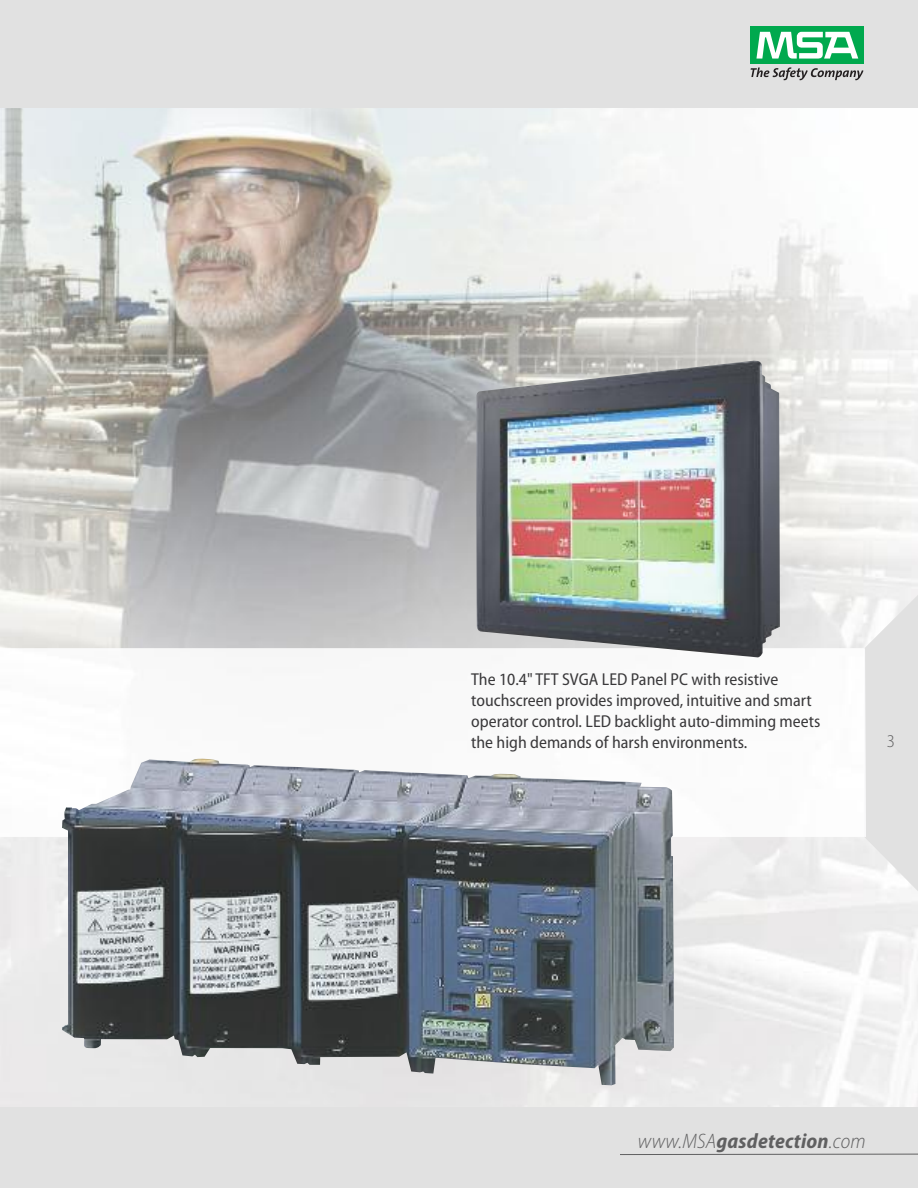
<style>
.page{position:relative;width:918px;height:1188px;background:#fff}
.page>*{position:absolute;margin:0;border:0;box-sizing:border-box;transform-origin:0 0}
.t1{font:italic 700 semi-condensed 21px "Myriad Pro";letter-spacing:.01em;color:#606061}
.t2{font:300 semi-condensed 18px "Myriad Pro";color:#606061}
.t3{font:semi-condensed 17.25px/21px "Myriad Pro";color:#39383a}
.s1{font-weight:300}
</style>
<div class="page">
<img style="left:0;top:108px;width:918px;height:999px">
<img style="left:0;top:648px;width:864px;height:189px">
<svg style="left:864px;top:552px;width:54px;height:381px"></svg>
<div style="left:1px;top:1107px;width:917px;height:81px;background:#e1e1e1"></div>
<div style="left:0;top:0;width:918px;height:108px;background:#e1e1e1"></div>
<div style="left:751px;top:26px;width:113px;height:38px;background:#00a94e"></div>
<svg style="left:756px;top:32px;width:102px;height:27px"></svg>
<svg style="left:751px;top:67px;width:113px;height:13px"></svg>
<svg style="left:620px;top:1153px;width:298px;height:2px"></svg>
<hr style="left:0;top:1107px;width:1px;height:81px;background:#e1e1e1">
<img style="left:62px;top:759px;width:612px;height:326px">
<img style="left:476px;top:360px;width:304px;height:297px">
<p class="t3" style="left:471px;top:670px;width:351px">The 10.4" TFT SVGA LED Panel PC with resistive touchscreen provides improved, intuitive and smart operator control. LED backlight auto-dimming meets the high demands of harsh environments.</p>
<p class="t2" style="left:887px;top:734px;width:10px">3</p>
<p class="t1" style="left:638px;top:1133px;width:229px"><span class="s1">www.MSA</span>gasdetection<span class="s1">.com</span></p>
</div>
